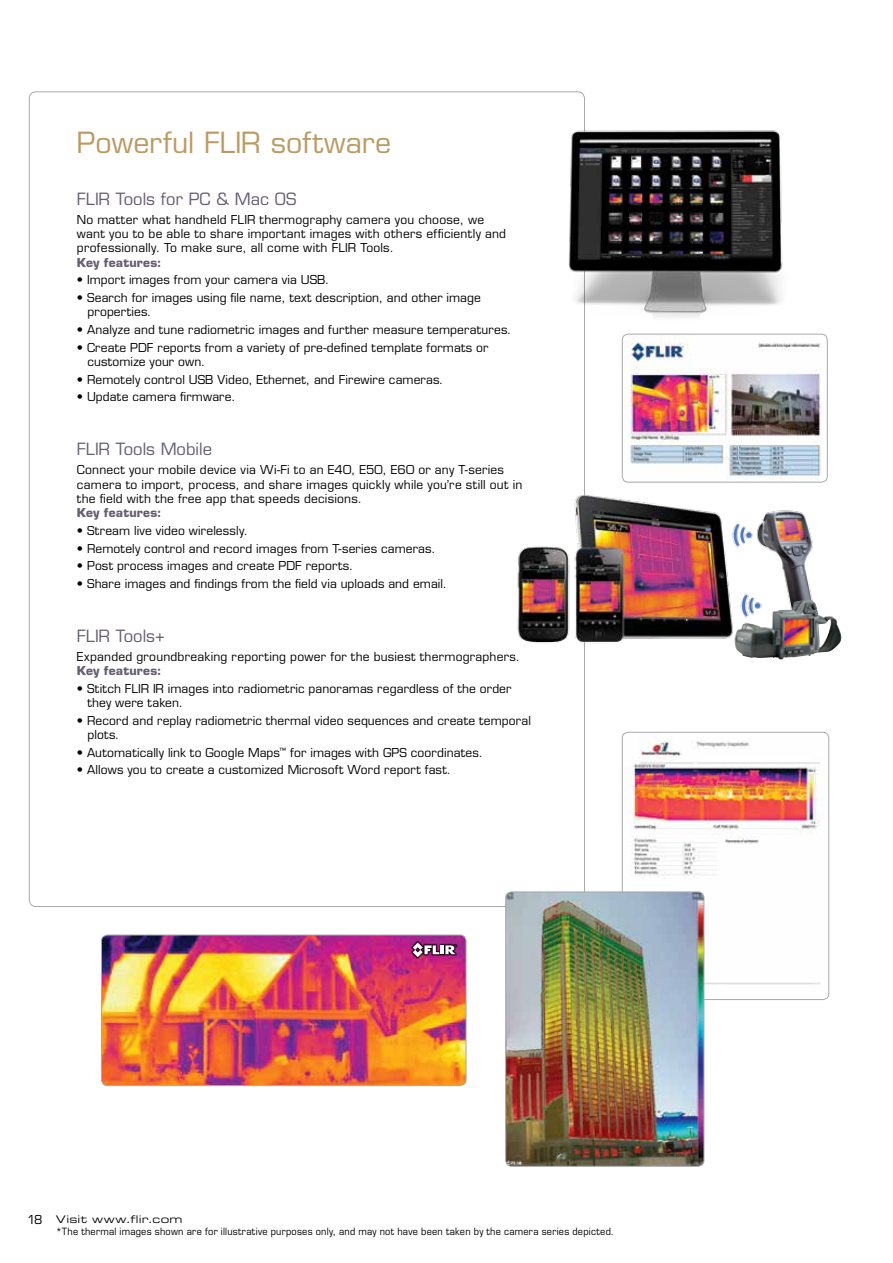
<style>
.page{position:relative;width:893px;height:1263px;background:#fff}
.page>*{position:absolute;margin:0;border:0;box-sizing:border-box;transform-origin:0 0}
.t1{font:28.5px "Eurostile LT Std";letter-spacing:.005em;color:#bb9b64}
.t2{font:16.5px "Eurostile LT Std";color:#655d71}
.t3{font:12px/14.4px "Eurostile LT Std";letter-spacing:.015em;color:#000}
.t4{font:700 12px "Eurostile LT Std";letter-spacing:.015em;color:#655d71}
.t5{font:10.5px "Eurostile LT Std Ex 2";letter-spacing:.03em;color:#000}
.t6{font:9.75px "Eurostile LT Std";letter-spacing:.025em;color:#000;scale:.94 1}
</style>
<div class="page">
<img style="left:735px;top:523px;width:18px;height:25px">
<img style="left:741px;top:593px;width:12px;height:7px">
<img style="left:622px;top:732px;width:207px;height:267px">
<div style="left:622px;top:732px;width:207px;height:268px;border:1px solid #a7a9ac;border-radius:6px"></div>
<img style="left:507px;top:892px;width:197px;height:274px">
<div style="left:505px;top:891px;width:199px;height:276px;border:1px solid #a7a9ac;border-radius:6px"></div>
<img style="left:517px;top:495px;width:218px;height:157px">
<img style="left:753px;top:510px;width:60px;height:90px">
<img style="left:734px;top:600px;width:96px;height:60px">
<img style="left:102px;top:935px;width:364px;height:150px">
<div style="left:101px;top:935px;width:365px;height:151px;border:1px solid #a7a9ac;border-radius:6px"></div>
<img style="left:622px;top:334px;width:205px;height:148px">
<div style="left:622px;top:334px;width:206px;height:148px;border:1px solid #a7a9ac;border-radius:6px"></div>
<img style="left:568px;top:122px;width:215px;height:199px">
<div style="left:411px;top:940px;width:47px;height:19px;background:#000;opacity:.9"></div>
<svg style="left:413px;top:942px;width:43px;height:15px"></svg>
<h1 class="t1" style="left:77px;top:126px;width:316px">Powerful FLIR software</h1>
<h2 class="t2" style="left:77px;top:189px;width:221px">FLIR Tools for PC &amp; Mac OS</h2>
<p class="t3" style="left:77px;top:212px;width:431px">No matter what handheld FLIR thermography camera you choose, we want you to be able to share important images with others efficiently and professionally. To make sure, all come with FLIR Tools.</p>
<p class="t4" style="left:77px;top:255px;width:86px">Key features:</p>
<p class="t3" style="left:77px;top:273px;width:254px">• Import images from your camera via USB.</p>
<p class="t3" style="left:87px;top:290px;width:395px;text-indent:-10px">• Search for images using file name, text description, and other image properties.</p>
<p class="t3" style="left:77px;top:323px;width:436px">• Analyze and tune radiometric images and further measure temperatures.</p>
<p class="t3" style="left:87px;top:340px;width:403px;text-indent:-10px">• Create PDF reports from a variety of pre-defined template formats or customize your own.</p>
<p class="t3" style="left:77px;top:372px;width:368px">• Remotely control USB Video, Ethernet, and Firewire cameras.</p>
<p class="t3" style="left:77px;top:390px;width:160px">• Update camera firmware.</p>
<h2 class="t2" style="left:77px;top:439px;width:137px">FLIR Tools Mobile</h2>
<p class="t3" style="left:77px;top:463px;width:447px">Connect your mobile device via Wi-Fi to an E40, E50, E60 or any T-series camera to import, process, and share images quickly while you’re still out in the field with the free app that speeds decisions.</p>
<p class="t4" style="left:77px;top:505px;width:86px">Key features:</p>
<p class="t3" style="left:77px;top:523px;width:172px">• Stream live video wirelessly.</p>
<p class="t3" style="left:77px;top:541px;width:360px">• Remotely control and record images from T-series cameras.</p>
<p class="t3" style="left:77px;top:559px;width:278px">• Post process images and create PDF reports.</p>
<p class="t3" style="left:77px;top:576px;width:372px">• Share images and findings from the field via uploads and email.</p>
<h2 class="t2" style="left:77px;top:626px;width:89px">FLIR Tools+</h2>
<p class="t3" style="left:77px;top:649px;width:445px">Expanded groundbreaking reporting power for the busiest thermographers.</p>
<p class="t4" style="left:77px;top:663px;width:86px">Key features:</p>
<p class="t3" style="left:87px;top:681px;width:426px;text-indent:-10px">• Stitch FLIR IR images into radiometric panoramas regardless of the order they were taken.</p>
<p class="t3" style="left:87px;top:713px;width:445px;text-indent:-10px">• Record and replay radiometric thermal video sequences and create temporal plots.</p>
<p class="t3" style="left:77px;top:745px;width:407px">• Automatically link to Google Maps<sup>™</sup> for images with GPS coordinates.</p>
<p class="t3" style="left:77px;top:763px;width:376px">• Allows you to create a customized Microsoft Word report fast.</p>
<p class="t3" style="left:27px;top:1212px;width:17px">18</p>
<p class="t5" style="left:56px;top:1212px;width:128px">Visit www.flir.com</p>
<p class="t6" style="left:56px;top:1225px;width:595px">*The thermal images shown are for illustrative purposes only, and may not have been taken by the camera series depicted.</p>
</div>
